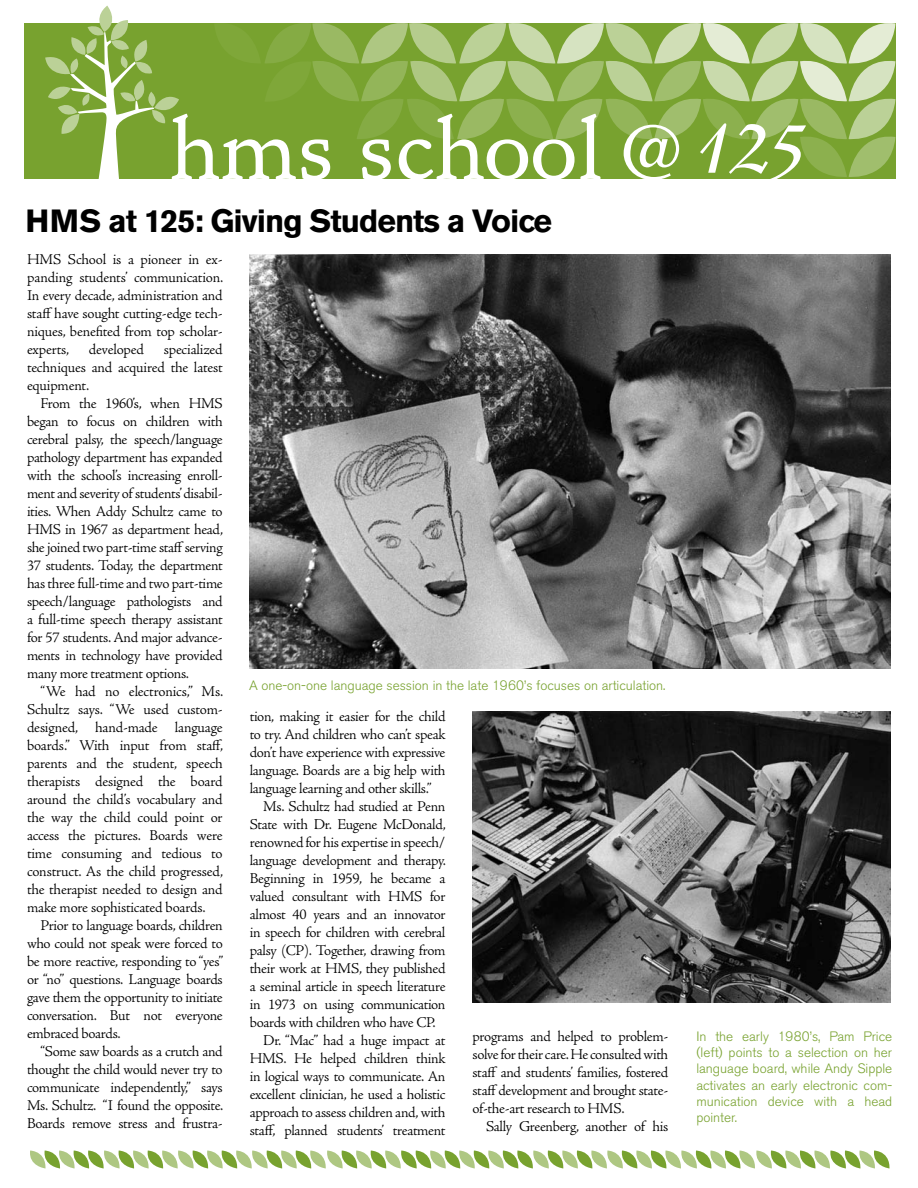
<style>
.page{position:relative;width:918px;height:1188px;background:#fff}
.page>*{position:absolute;margin:0;border:0;box-sizing:border-box;transform-origin:0 0}
.t1{font:700 31.8px "Akzidenz Grotesk BE";letter-spacing:-.03em;color:#000}
.t2{font:300 15px/18px "Adobe Jenson Pro";letter-spacing:-.02em;color:#000;text-align:justify}
.t3{font:300 13.5px/16.2px "Akzidenz Grotesk BE";color:#78a22f;text-align:justify}
</style>
<div class="page">
<div style="left:24px;top:23px;width:872px;height:155px;background:#78a22f"></div>
<svg style="left:45px;top:6px;width:851px;height:173px"></svg>
<img style="left:249px;top:255px;width:642px;height:414px">
<img style="left:472px;top:712px;width:419px;height:291px">
<svg style="left:30px;top:1150px;width:860px;height:18px"></svg>
<h1 class="t1" style="left:26px;top:203px;width:528px">HMS at 125: Giving Students a Voice</h1>
<p class="t2" style="left:27px;top:251px;width:198px">HMS School is a pioneer in ex&shy;panding students’ communication.<br>In every decade, administration and staff have sought cutting-edge tech&shy;niques, benefited from top scholar&shy;experts,</p>
<p class="t2" style="left:27px;top:341px;width:197px;text-indent:137px">specialized techniques and acquired the latest equipment.</p>
<p class="t2" style="left:27px;top:395px;width:198px;text-indent:14px">From the 1960’s, when HMS began to focus on children with cerebral palsy, the speech/language pathology department has expanded with the school’s increasing enroll&shy;ment and severity of students’ disabil&shy;ities. When Addy Schultz came to HMS in 1967 as department head, she joined two part-time staff serving 37 students. Today, the department has three full-time and two part-time speech/language pathologists and a full-time speech therapy assistant for 57 students. And major advance&shy;ments in technology have provided many more treatment options.</p>
<p class="t2" style="left:27px;top:683px;width:198px;text-indent:14px">“We had no electronics,” Ms.<br>Schultz says. “We used custom&shy;designed, hand-made language boards.” With input from staff, parents and the student, speech therapists designed the board around the child’s vocabulary and the way the child could point or access the pictures. Boards were time consuming and tedious to construct. As the child progressed, the therapist needed to design and make more sophisticated boards.</p>
<p class="t2" style="left:27px;top:917px;width:198px;text-indent:14px">Prior to language boards, children who could not speak were forced to be more reactive, responding to “yes” or “no” questions. Language boards gave them the opportunity to initiate conversation. But not everyone embraced boards.</p>
<p class="t2" style="left:27px;top:1043px;width:198px;text-indent:14px">“Some saw boards as a crutch and thought the child would never try to communicate independently,” says Ms. Schultz. “I found the opposite.<br>Boards remove stress and frustra-</p>
<p class="t2" style="left:89px;top:341px;width:57px">developed</p>
<p class="t3" style="left:249px;top:677px;width:418px">A one-on-one language session in the late 1960’s focuses on articulation.</p>
<p class="t2" style="left:250px;top:708px;width:197px">tion, making it easier for the child</p>
<p class="t2" style="left:250px;top:726px;width:197px">to try. And children who can’t speak</p>
<p class="t2" style="left:250px;top:744px;width:197px">don’t have experience with expressive</p>
<p class="t2" style="left:250px;top:762px;width:197px">language. Boards are a big help with</p>
<p class="t2" style="left:250px;top:780px;width:184px">language learning and other skills.”</p>
<p class="t2" style="left:263px;top:798px;width:184px">Ms. Schultz had studied at Penn</p>
<p class="t2" style="left:250px;top:816px;width:198px">State with Dr. Eugene McDonald,</p>
<p class="t2" style="left:250px;top:834px;width:197px">renowned for his expertise in speech/</p>
<p class="t2" style="left:250px;top:852px;width:198px">language development and therapy.</p>
<p class="t2" style="left:250px;top:870px;width:197px">Beginning in 1959, he became a</p>
<p class="t2" style="left:250px;top:888px;width:197px">valued consultant with HMS for</p>
<p class="t2" style="left:250px;top:906px;width:197px">almost 40 years and an innovator</p>
<p class="t2" style="left:250px;top:924px;width:197px">in speech for children with cerebral</p>
<p class="t2" style="left:250px;top:942px;width:197px">palsy (CP). Together, drawing from</p>
<p class="t2" style="left:250px;top:960px;width:197px">their work at HMS, they published</p>
<p class="t2" style="left:250px;top:978px;width:197px">a seminal article in speech literature</p>
<p class="t2" style="left:250px;top:996px;width:197px">in 1973 on using communication</p>
<p class="t2" style="left:250px;top:1014px;width:187px">boards with children who have CP.</p>
<p class="t2" style="left:263px;top:1032px;width:184px">Dr. “Mac” had a huge impact at</p>
<p class="t2" style="left:250px;top:1050px;width:197px">HMS. He helped children think</p>
<p class="t2" style="left:250px;top:1068px;width:197px">in logical ways to communicate. An</p>
<p class="t2" style="left:250px;top:1086px;width:197px">excellent clinician, he used a holistic</p>
<p class="t2" style="left:250px;top:1104px;width:197px">approach to assess children and, with</p>
<p class="t2" style="left:250px;top:1122px;width:197px">staff, planned students’ treatment</p>
<p class="t2" style="left:472px;top:1027px;width:197px">programs and helped to problem&shy;solve for their care. He consulted with staff and students’ families, fostered staff development and brought state&shy;of-the-art research to HMS.</p>
<p class="t2" style="left:486px;top:1117px;width:184px">Sally Greenberg, another of his</p>
<p class="t3" style="left:696px;top:1028px;width:197px">In the early 1980’s, Pam Price (left) points to a selection on her language board, while Andy Sipple activates an early electronic com&shy;munication device with a head pointer.</p>
</div>
